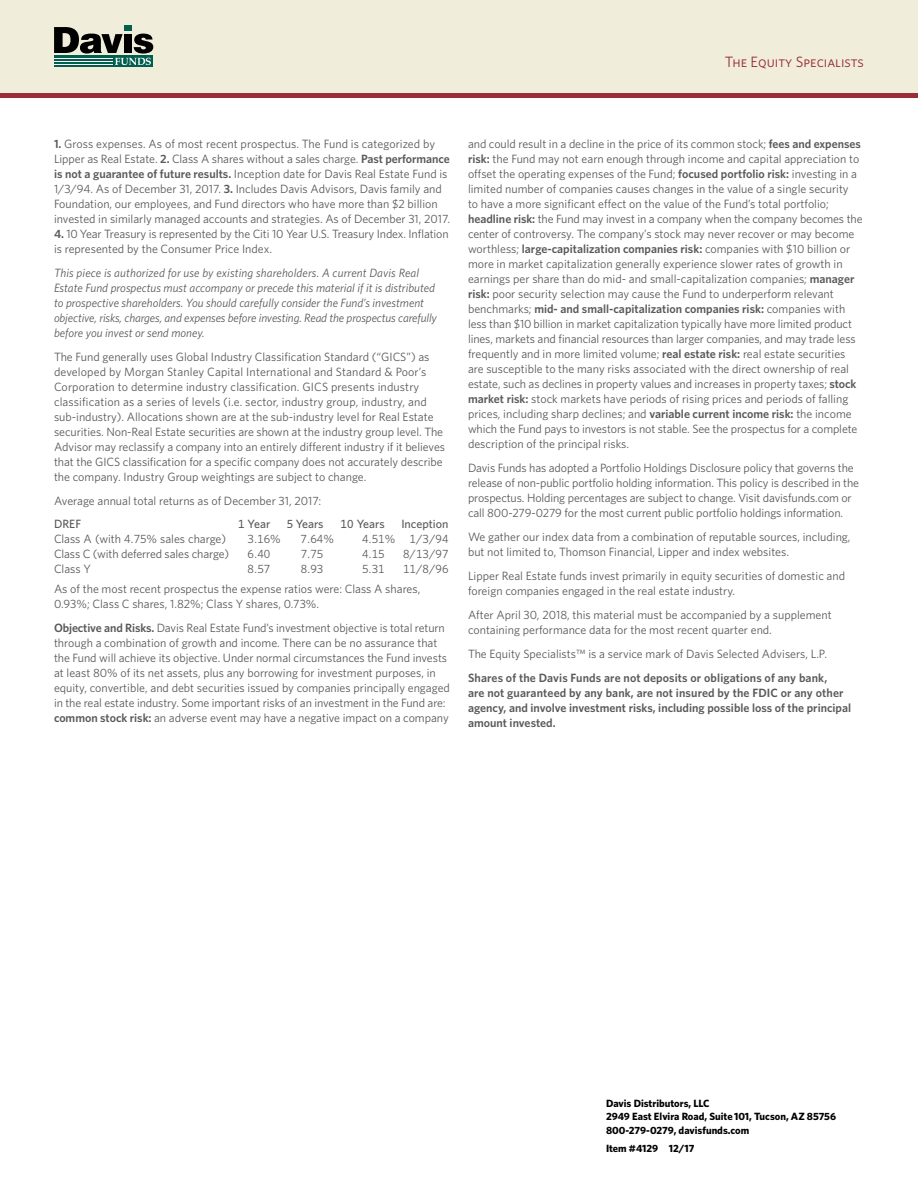
<style>
.page{position:relative;width:918px;height:1188px;background:#fff}
.page>*{position:absolute;margin:0;border:0;box-sizing:border-box;transform-origin:0 0}
.t1{font:15px "Whitney";color:#9a2e37}
.Footnotes{font:12px/15px "Whitney";color:#58595b}
.t2{font:italic 12px/15px "Whitney";color:#58595b}
.t3{font:600 12px/15px "Whitney";color:#58595b}
.EN-ChartClass{font:12px "Whitney";letter-spacing:-.01em;color:#58595b}
.EN-ChartBody{font:12px "Whitney";color:#58595b}
.EN-ChartHead{font:500 12px "Whitney";color:#58595b}
.t4{font:700 10.5px/13.5px "Whitney";color:#000}
.s1{font-weight:600}
</style>
<div class="page">
<div style="left:0;top:0;width:918px;height:94px;background:#f0eedb"></div>
<div style="left:124px;top:25px;width:8px;height:6px;background:#005f4f"></div>
<div style="left:54px;top:56px;width:99px;height:11px;background:#005f4f"></div>
<svg style="left:54px;top:27px;width:99px;height:38px"></svg>
<hr style="left:54px;top:58px;width:59px;height:1px;background:#fff">
<hr style="left:54px;top:61px;width:59px;height:1px;background:#fff">
<hr style="left:54px;top:64px;width:59px;height:1px;background:#fff">
<hr style="left:0;top:94px;width:918px;height:4px;background:#9a2e37">
<p class="t1" style="left:725px;top:52px;width:141px">The Equity Specialists</p>
<p class="Footnotes" style="left:54px;top:136px;width:398px"><span class="s1">1.</span> Gross expenses. As of most recent prospectus. The Fund is categorized by Lipper as Real Estate. <span class="s1">2.</span> Class A shares without a sales charge. <span class="s1">Past performance is not a guarantee of future results.</span> Inception date for Davis Real Estate Fund is 1/3/94. As of December 31, 2017. <span class="s1">3.</span> Includes Davis Advisors, Davis family and Foundation, our employees, and Fund directors who have more than $2 billion invested in similarly managed accounts and strategies. As of December 31, 2017.</p>
<p class="Footnotes" style="left:54px;top:226px;width:396px"><span class="s1">4.</span> 10 Year Treasury is represented by the Citi 10 Year U.S. Treasury Index. Inflation is represented by the Consumer Price Index.</p>
<p class="t2" style="left:54px;top:265px;width:384px">This piece is authorized for use by existing shareholders. A current Davis Real Estate Fund prospectus must accompany or precede this material if it is distributed to prospective shareholders. You should carefully consider the Fund’s investment objective, risks, charges, and expenses before investing. Read the prospectus carefully before you invest or send money.</p>
<p class="Footnotes" style="left:54px;top:349px;width:393px">The Fund generally uses Global Industry Classification Standard (“GICS”) as developed by Morgan Stanley Capital International and Standard &amp; Poor’s Corporation to determine industry classification. GICS presents industry classification as a series of levels (i.e. sector, industry group, industry, and sub-industry). Allocations shown are at the sub-industry level for Real Estate securities. Non-Real Estate securities are shown at the industry group level. The Advisor may reclassify a company into an entirely different industry if it believes that the GICS classification for a specific company does not accurately describe the company. Industry Group weightings are subject to change.</p>
<p class="Footnotes" style="left:54px;top:493px;width:269px">Average annual total returns as of December 31, 2017:</p>
<p class="EN-ChartHead" style="left:54px;top:516px;width:29px">DREF</p>
<p class="EN-ChartHead" style="left:238px;top:516px;width:34px">1 Year</p>
<p class="EN-ChartHead" style="left:287px;top:516px;width:38px">5 Years</p>
<p class="EN-ChartHead" style="left:341px;top:516px;width:46px">10 Years</p>
<p class="EN-ChartHead" style="left:401px;top:516px;width:49px">Inception</p>
<p class="EN-ChartClass" style="left:54px;top:531px;width:174px">Class A (with 4.75% sales charge)</p>
<p class="EN-ChartBody" style="left:248px;top:531px;width:35px">3.16%</p>
<p class="EN-ChartBody" style="left:301px;top:531px;width:35px">7.64%</p>
<p class="EN-ChartBody" style="left:362px;top:531px;width:35px">4.51%</p>
<p class="EN-ChartBody" style="left:410px;top:531px;width:40px">1/3/94</p>
<p class="EN-ChartClass" style="left:54px;top:546px;width:177px">Class C (with deferred sales charge)</p>
<p class="EN-ChartBody" style="left:248px;top:546px;width:24px">6.40</p>
<p class="EN-ChartBody" style="left:301px;top:546px;width:24px">7.75</p>
<p class="EN-ChartBody" style="left:362px;top:546px;width:24px">4.15</p>
<p class="EN-ChartBody" style="left:403px;top:546px;width:47px">8/13/97</p>
<p class="EN-ChartClass" style="left:54px;top:561px;width:38px">Class Y</p>
<p class="EN-ChartBody" style="left:248px;top:561px;width:24px">8.57</p>
<p class="EN-ChartBody" style="left:301px;top:561px;width:24px">8.93</p>
<p class="EN-ChartBody" style="left:362px;top:561px;width:24px">5.31</p>
<p class="EN-ChartBody" style="left:403px;top:561px;width:47px">11/8/96</p>
<p class="Footnotes" style="left:54px;top:581px;width:368px">As of the most recent prospectus the expense ratios were: Class A shares,<br>0.93%; Class C shares, 1.82%; Class Y shares, 0.73%.</p>
<p class="Footnotes" style="left:54px;top:620px;width:397px"><span class="s1">Objective and Risks.</span> Davis Real Estate Fund’s investment objective is total return through a combination of growth and income. There can be no assurance that the Fund will achieve its objective. Under normal circumstances the Fund invests at least 80% of its net assets, plus any borrowing for investment purposes, in equity, convertible, and debt securities issued by companies principally engaged in the real estate industry. Some important risks of an investment in the Fund are: <span class="s1">common stock risk:</span> an adverse event may have a negative impact on a company</p>
<p class="Footnotes" style="left:468px;top:136px;width:396px">and could result in a decline in the price of its common stock; <span class="s1">fees and expenses risk:</span> the Fund may not earn enough through income and capital appreciation to offset the operating expenses of the Fund; <span class="s1">focused portfolio risk:</span> investing in a limited number of companies causes changes in the value of a single security<br>to have a more significant effect on the value of the Fund’s total portfolio; <span class="s1">headline risk:</span> the Fund may invest in a company when the company becomes the center of controversy. The company’s stock may never recover or may become worthless; <span class="s1">large-capitalization companies risk:</span> companies with $10 billion or more in market capitalization generally experience slower rates of growth in earnings per share than do mid- and small-capitalization companies; <span class="s1">manager risk:</span> poor security selection may cause the Fund to underperform relevant benchmarks; <span class="s1">mid- and small-capitalization companies risk:</span> companies with less than $10 billion in market capitalization typically have more limited product lines, markets and financial resources than larger companies, and may trade less frequently and in more limited volume; <span class="s1">real estate risk:</span> real estate securities are susceptible to the many risks associated with the direct ownership of real estate, such as declines in property values and increases in property taxes; <span class="s1">stock market risk:</span> stock markets have periods of rising prices and periods of falling prices, including sharp declines; and <span class="s1">variable current income risk:</span> the income which the Fund pays to investors is not stable. See the prospectus for a complete description of the principal risks.</p>
<p class="Footnotes" style="left:468px;top:460px;width:393px">Davis Funds has adopted a Portfolio Holdings Disclosure policy that governs the release of non-public portfolio holding information. This policy is described in the prospectus. Holding percentages are subject to change. Visit davisfunds.com or call 800-279-0279 for the most current public portfolio holdings information.</p>
<p class="Footnotes" style="left:468px;top:529px;width:384px">We gather our index data from a combination of reputable sources, including, but not limited to, Thomson Financial, Lipper and index websites.</p>
<p class="Footnotes" style="left:468px;top:568px;width:379px">Lipper Real Estate funds invest primarily in equity securities of domestic and foreign companies engaged in the real estate industry.</p>
<p class="Footnotes" style="left:468px;top:607px;width:365px">After April 30, 2018, this material must be accompanied by a supplement containing performance data for the most recent quarter end.</p>
<p class="Footnotes" style="left:468px;top:646px;width:361px">The Equity Specialists™ is a service mark of Davis Selected Advisers, L.P.</p>
<p class="t3" style="left:468px;top:670px;width:385px">Shares of the Davis Funds are not deposits or obligations of any bank,<br>are not guaranteed by any bank, are not insured by the FDIC or any other agency, and involve investment risks, including possible loss of the principal amount invested.</p>
<p class="t4" style="left:606px;top:1096px;width:232px">Davis Distributors, LLC<br>2949 East Elvira Road, Suite 101, Tucson, AZ 85756<br>800-279-0279, davisfunds.com</p>
<p class="t4" style="left:606px;top:1141px;width:90px">Item #4129 12/17</p>
</div>
